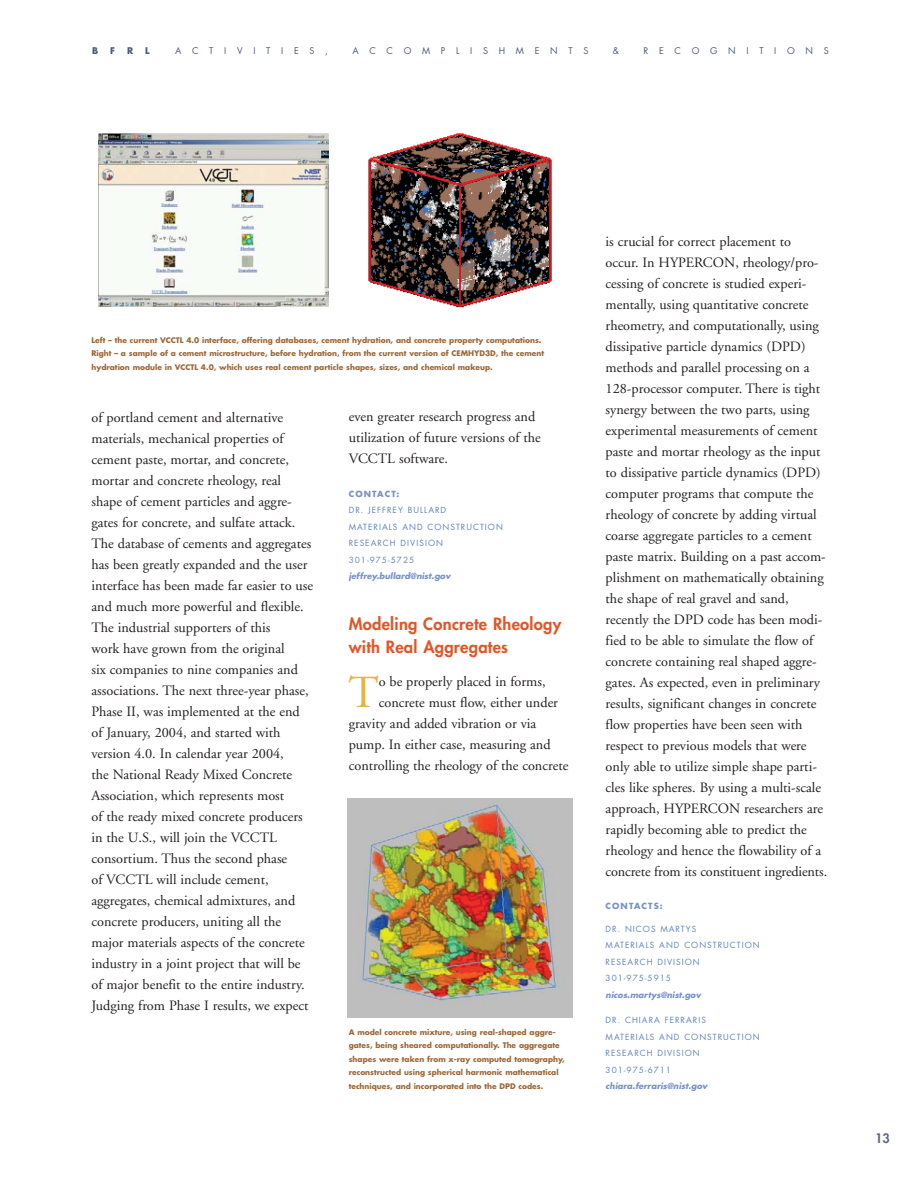
<style>
.page{position:relative;width:918px;height:1188px;background:#fff}
.page>*{position:absolute;margin:0;border:0;box-sizing:border-box;transform-origin:0 0}
.t1{font:45.9px "Adobe Garamond";color:#e5b443}
.t2{font:800 16.5px/22.5px "Futura";letter-spacing:.015em;color:#e15627}
.t3{font:14.25px/21px "Adobe Garamond";color:#231f20}
.t4{font:800 12.75px "Futura";color:#5a6d8b}
.t5{font:9px "Futura";letter-spacing:1.19em;color:#4c5b76}
.t6{font:700 9px "Futura";color:#4c5b76}
.t7{font:8.25px/16.5px "Futura";letter-spacing:.125em;color:#6084bc}
.t8{font:italic 700 8.25px "Futura";color:#7792c6}
.t9{font:700 8.25px "Futura";letter-spacing:.135em;color:#7792c6}
.t10{font:700 7.5px/13.5px "Futura";color:#9d6736}
</style>
<div class="page">
<img style="left:98px;top:133px;width:230px;height:173px">
<img style="left:368px;top:133px;width:184px;height:175px">
<img style="left:347px;top:799px;width:225px;height:219px">
<p class="t6" style="left:92px;top:46px;width:8px">B</p>
<p class="t6" style="left:110px;top:46px;width:6px">F</p>
<p class="t6" style="left:127px;top:46px;width:8px">R</p>
<p class="t6" style="left:145px;top:46px;width:6px">L</p>
<p class="t5" style="left:175px;top:46px;width:154px">ACTIVITIES,</p>
<p class="t5" style="left:352px;top:46px;width:237px">ACCOMPLISHMENTS</p>
<p class="t5" style="left:613px;top:46px;width:8px">&amp;</p>
<p class="t5" style="left:644px;top:46px;width:187px">RECOGNITIONS</p>
<p class="t10" style="left:92px;top:334px;width:454px">Left – the current VCCTL 4.0 interface, offering databases, cement hydration, and concrete property computations.<br>Right – a sample of a cement microstructure, before hydration, from the current version of CEMHYD3D, the cement hydration module in VCCTL 4.0, which uses real cement particle shapes, sizes, and chemical makeup.</p>
<p class="t3" style="left:92px;top:408px;width:223px">of portland cement and alternative materials, mechanical properties of cement paste, mortar, and concrete, mortar and concrete rheology, real shape of cement particles and aggre&shy;gates for concrete, and sulfate attack.<br>The database of cements and aggregates has been greatly expanded and the user interface has been made far easier to use and much more powerful and flexible.<br>The industrial supporters of this<br>work have grown from the original<br>six companies to nine companies and associations. The next three-year phase, Phase II, was implemented at the end of January, 2004, and started with version 4.0. In calendar year 2004,<br>the National Ready Mixed Concrete Association, which represents most<br>of the ready mixed concrete producers in the U.S., will join the VCCTL consortium. Thus the second phase<br>of VCCTL will include cement, aggregates, chemical admixtures, and concrete producers, uniting all the major materials aspects of the concrete industry in a joint project that will be of major benefit to the entire industry.<br>Judging from Phase I results, we expect</p>
<p class="t3" style="left:349px;top:408px;width:194px">even greater research progress and utilization of future versions of the<br>VCCTL software.</p>
<p class="t9" style="left:349px;top:490px;width:52px">CONTACT:</p>
<p class="t7" style="left:349px;top:502px;width:156px">DR. JEFFREY BULLARD<br>MATERIALS AND CONSTRUCTION<br>RESEARCH DIVISION<br>301-975-5725</p>
<p class="t8" style="left:349px;top:572px;width:103px">jeffrey.bullard@nist.gov</p>
<p class="t2" style="left:349px;top:614px;width:214px">Modeling Concrete Rheology with Real Aggregates</p>
<h1 class="t1" style="left:349px;top:674px;width:32px">T</h1>
<p class="t3" style="left:379px;top:672px;width:168px">o be properly placed in forms,</p>
<p class="t3" style="left:379px;top:693px;width:181px">concrete must flow, either under</p>
<p class="t3" style="left:349px;top:714px;width:189px">gravity and added vibration or via</p>
<p class="t3" style="left:349px;top:735px;width:203px">pump. In either case, measuring and</p>
<p class="t3" style="left:349px;top:756px;width:221px">controlling the rheology of the concrete</p>
<p class="t10" style="left:349px;top:1026px;width:217px">A model concrete mixture, using real-shaped aggre&shy;gates, being sheared computationally. The aggregate shapes were taken from x-ray computed tomography, reconstructed using spherical harmonic mathematical techniques, and incorporated into the DPD codes.</p>
<p class="t3" style="left:606px;top:232px;width:223px">is crucial for correct placement to occur. In HYPERCON, rheology/pro&shy;cessing of concrete is studied experi&shy;mentally, using quantitative concrete rheometry, and computationally, using dissipative particle dynamics (DPD) methods and parallel processing on a 128-processor computer. There is tight synergy between the two parts, using experimental measurements of cement paste and mortar rheology as the input to dissipative particle dynamics (DPD) computer programs that compute the rheology of concrete by adding virtual coarse aggregate particles to a cement paste matrix. Building on a past accom&shy;plishment on mathematically obtaining the shape of real gravel and sand, recently the DPD code has been modi&shy;fied to be able to simulate the flow of concrete containing real shaped aggre&shy;gates. As expected, even in preliminary results, significant changes in concrete flow properties have been seen with respect to previous models that were only able to utilize simple shape parti&shy;cles like spheres. By using a multi-scale approach, HYPERCON researchers are rapidly becoming able to predict the rheology and hence the flowability of a concrete from its constituent ingredients.</p>
<p class="t9" style="left:606px;top:902px;width:59px">CONTACTS:</p>
<p class="t7" style="left:606px;top:921px;width:156px">DR. NICOS MARTYS<br>MATERIALS AND CONSTRUCTION<br>RESEARCH DIVISION<br>301-975-5915</p>
<p class="t8" style="left:606px;top:991px;width:97px">nicos.martys@nist.gov</p>
<p class="t7" style="left:606px;top:1012px;width:156px">DR. CHIARA FERRARIS<br>MATERIALS AND CONSTRUCTION<br>RESEARCH DIVISION<br>301-975-6711</p>
<p class="t8" style="left:606px;top:1082px;width:103px">chiara.ferraris@nist.gov</p>
<p class="t4" style="left:875px;top:1133px;width:16px">13</p>
</div>
